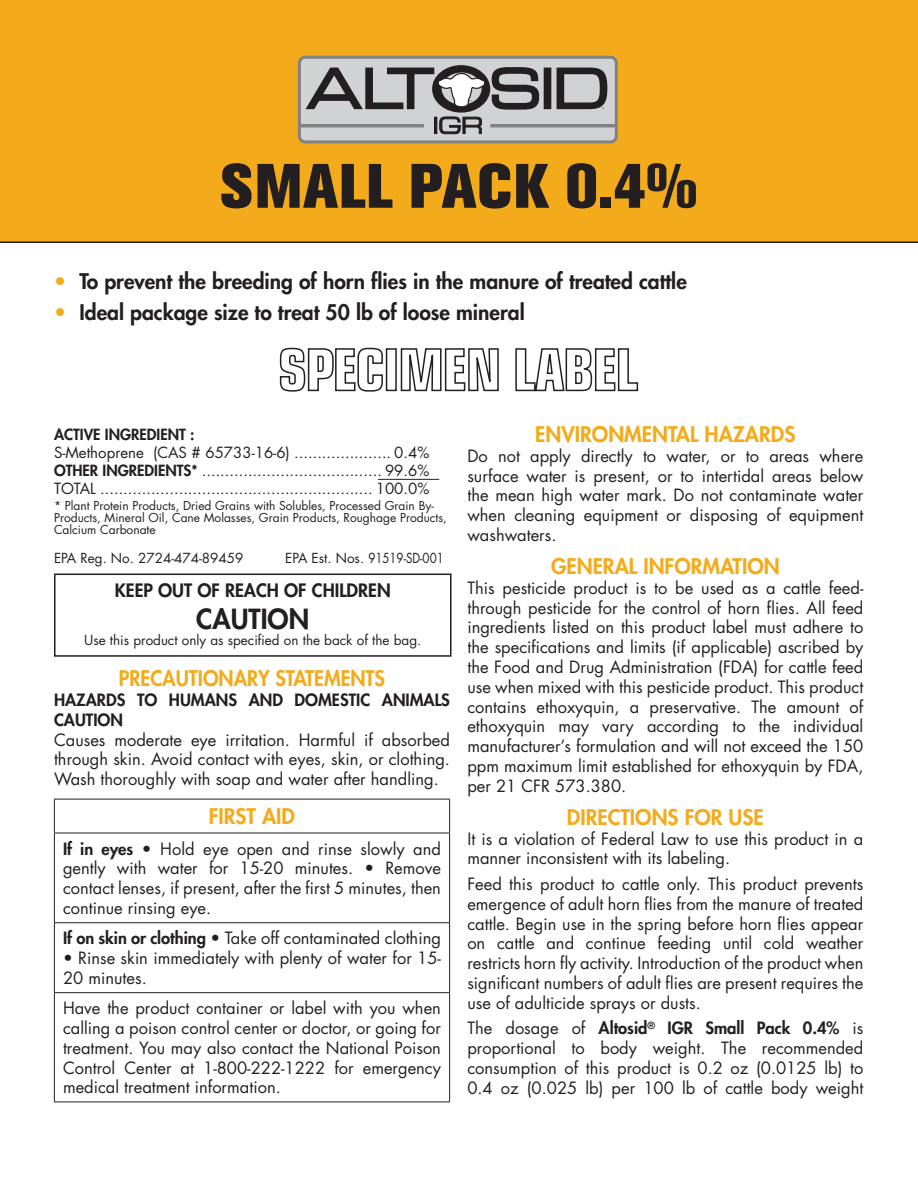
<style>
.page{position:relative;width:918px;height:1188px;background:#fff}
.page>*{position:absolute;margin:0;border:0;box-sizing:border-box;transform-origin:0 0}
.t1{font:800 62.1px "Akzidenz Grotesk BE";letter-spacing:.02em;color:#231f20}
.t2{font:800 27px "Futura";color:#231f20}
.t3{font:800 21px "Futura";color:#231f20}
.t4{font:800 21px "Futura";color:#f3ab1c}
.t5{font:800 21px "Futura";color:#f3ab1c;scale:.95 1}
.t6{font:800 18px "Futura";color:#231f20}
.t7{font:16.5px/19.8px "Futura";color:#231f20;text-align:justify}
.t8{font:800 16.5px/19.8px "Futura";color:#231f20}
.t9{font:15px/18px "Futura";color:#231f20;text-align:justify}
.t10{font:800 15px "Futura";color:#231f20}
.t11{font:13.5px "Futura";color:#231f20}
.t12{font:12px/12px "Futura";color:#231f20}
.t13{font:2.85px "Eurostile";color:#231f20}
.s1{color:#f3ab1c}
.s2{font-weight:800}
</style>
<div class="page">
<hr style="left:378px;top:479px;width:61px;height:1px;background:#231f20">
<svg style="left:280px;top:348px;width:358px;height:44px"></svg>
<div style="left:54px;top:574px;width:398px;height:83px;border:2px solid #231f20"></div>
<hr style="left:54px;top:799px;width:396px;height:1px;background:#231f20">
<hr style="left:54px;top:799px;width:1px;height:34px;background:#231f20">
<hr style="left:449px;top:799px;width:1px;height:34px;background:#231f20">
<hr style="left:54px;top:833px;width:396px;height:1px;background:#231f20">
<hr style="left:54px;top:833px;width:1px;height:89px;background:#231f20">
<hr style="left:449px;top:833px;width:1px;height:89px;background:#231f20">
<hr style="left:54px;top:922px;width:396px;height:1px;background:#231f20">
<hr style="left:54px;top:923px;width:1px;height:69px;background:#231f20">
<hr style="left:449px;top:923px;width:1px;height:69px;background:#231f20">
<hr style="left:54px;top:992px;width:396px;height:1px;background:#231f20">
<hr style="left:54px;top:993px;width:1px;height:109px;background:#231f20">
<hr style="left:449px;top:993px;width:1px;height:109px;background:#231f20">
<hr style="left:54px;top:1102px;width:396px;height:1px;background:#231f20">
<div style="left:0;top:0;width:918px;height:243px;background:#f3ab1c"></div>
<div style="left:299px;top:57px;width:317px;height:85px;background:#d1d2d4;border-radius:6px"></div>
<div style="left:298px;top:56px;width:320px;height:87px;border:3px solid #808285;border-radius:6px"></div>
<div style="left:545px;top:69px;width:5px;height:39px;background:#231f20"></div>
<div style="left:544px;top:68px;width:7px;height:41px;border:2px solid #231f20"></div>
<svg style="left:556px;top:67px;width:52px;height:43px"></svg>
<hr style="left:490px;top:124px;width:126px;height:3px;background:#808285">
<hr style="left:301px;top:124px;width:123px;height:3px;background:#808285">
<svg style="left:303px;top:66px;width:237px;height:68px"></svg>
<p class="t13" style="left:469px;top:100px;width:4px">®</p>
<p class="t13" style="left:602px;top:107px;width:4px">®</p>
<h1 class="t1" style="left:220px;top:150px;width:479px">SMALL PACK 0.4%</h1>
<p class="t3" style="left:54px;top:268px;width:634px"><span class="s1">•</span> To prevent the breeding of horn flies in the manure of treated cattle</p>
<p class="t3" style="left:54px;top:299px;width:472px"><span class="s1">•</span> Ideal package size to treat 50 lb of loose mineral</p>
<p class="t10" style="left:54px;top:425px;width:142px">ACTIVE INGREDIENT :</p>
<p class="t9" style="left:54px;top:443px;width:377px">S-Methoprene (CAS # 65733-16-6) ..................... 0.4% <span class="s2">OTHER INGREDIENTS*</span> ....................................... 99.6% TOTAL ........................................................... 100.0%</p>
<p class="t12" style="left:54px;top:500px;width:395px">* Plant Protein Products, Dried Grains with Solubles, Processed Grain By-<br>Products, Mineral Oil, Cane Molasses, Grain Products, Roughage Products,<br>Calcium Carbonate</p>
<p class="t11" style="left:54px;top:549px;width:191px">EPA Reg. No. 2724-474-89459</p>
<p class="t11" style="left:285px;top:549px;width:160px">EPA Est. Nos. 91519-SD-001</p>
<p class="t6" style="left:115px;top:579px;width:277px">KEEP OUT OF REACH OF CHILDREN</p>
<h2 class="t2" style="left:196px;top:602px;width:114px">CAUTION</h2>
<p class="t11" style="left:84px;top:632px;width:339px">Use this product only as specified on the back of the bag.</p>
<p class="t5" style="left:119px;top:665px;width:282px">PRECAUTIONARY STATEMENTS</p>
<p class="t8" style="left:54px;top:690px;width:397px">HAZARDS TO HUMANS AND DOMESTIC ANIMALS<br>CAUTION</p>
<p class="t7" style="left:54px;top:730px;width:398px">Causes moderate eye irritation. Harmful if absorbed through skin. Avoid contact with eyes, skin, or clothing.<br>Wash thoroughly with soap and water after handling.</p>
<p class="t4" style="left:209px;top:803px;width:88px">FIRST AID</p>
<p class="t7" style="left:63px;top:839px;width:380px"><span class="s2">If in eyes</span> • Hold eye open and rinse slowly and gently with water for 15-20 minutes. • Remove contact lenses, if present, after the first 5 minutes, then continue rinsing eye.</p>
<p class="t7" style="left:63px;top:929px;width:379px"><span class="s2">If on skin or clothing</span> • Take off contaminated clothing</p>
<p class="t7" style="left:63px;top:948px;width:379px">• Rinse skin immediately with plenty of water for 15-<br>20 minutes.</p>
<p class="t7" style="left:63px;top:998px;width:379px">Have the product container or label with you when calling a poison control center or doctor, or going for treatment. You may also contact the National Poison Control Center at 1-800-222-1222 for emergency medical treatment information.</p>
<p class="t4" style="left:535px;top:421px;width:262px">ENVIRONMENTAL HAZARDS</p>
<p class="t7" style="left:467px;top:446px;width:397px">Do not apply directly to water, or to areas where surface water is present, or to intertidal areas below the mean high water mark. Do not contaminate water when cleaning equipment or disposing of equipment washwaters.</p>
<p class="t4" style="left:551px;top:553px;width:230px">GENERAL INFORMATION</p>
<p class="t7" style="left:467px;top:578px;width:398px">This pesticide product is to be used as a cattle feed&shy;through pesticide for the control of horn flies. All feed ingredients listed on this product label must adhere to the specifications and limits (if applicable) ascribed by the Food and Drug Administration (FDA) for cattle feed use when mixed with this pesticide product. This product contains ethoxyquin, a preservative. The amount of ethoxyquin may vary according to the individual manufacturer’s formulation and will not exceed the 150 ppm maximum limit established for ethoxyquin by FDA, per 21 CFR 573.380.</p>
<p class="t4" style="left:567px;top:804px;width:198px">DIRECTIONS FOR USE</p>
<p class="t7" style="left:467px;top:829px;width:397px">It is a violation of Federal Law to use this product in a manner inconsistent with its labeling.</p>
<p class="t7" style="left:467px;top:874px;width:398px">Feed this product to cattle only. This product prevents emergence of adult horn flies from the manure of treated cattle. Begin use in the spring before horn flies appear on cattle and continue feeding until cold weather restricts horn fly activity. Introduction of the product when significant numbers of adult flies are present requires the use of adulticide sprays or dusts.</p>
<p class="t7" style="left:467px;top:1018px;width:398px">The dosage of <span class="s2">Altosid</span><sup>®</sup> <span class="s2">IGR Small Pack 0.4%</span> is proportional to body weight. The recommended consumption of this product is 0.2 oz (0.0125 lb) to 0.4 oz (0.025 lb) per 100 lb of cattle body weight</p>
</div>
